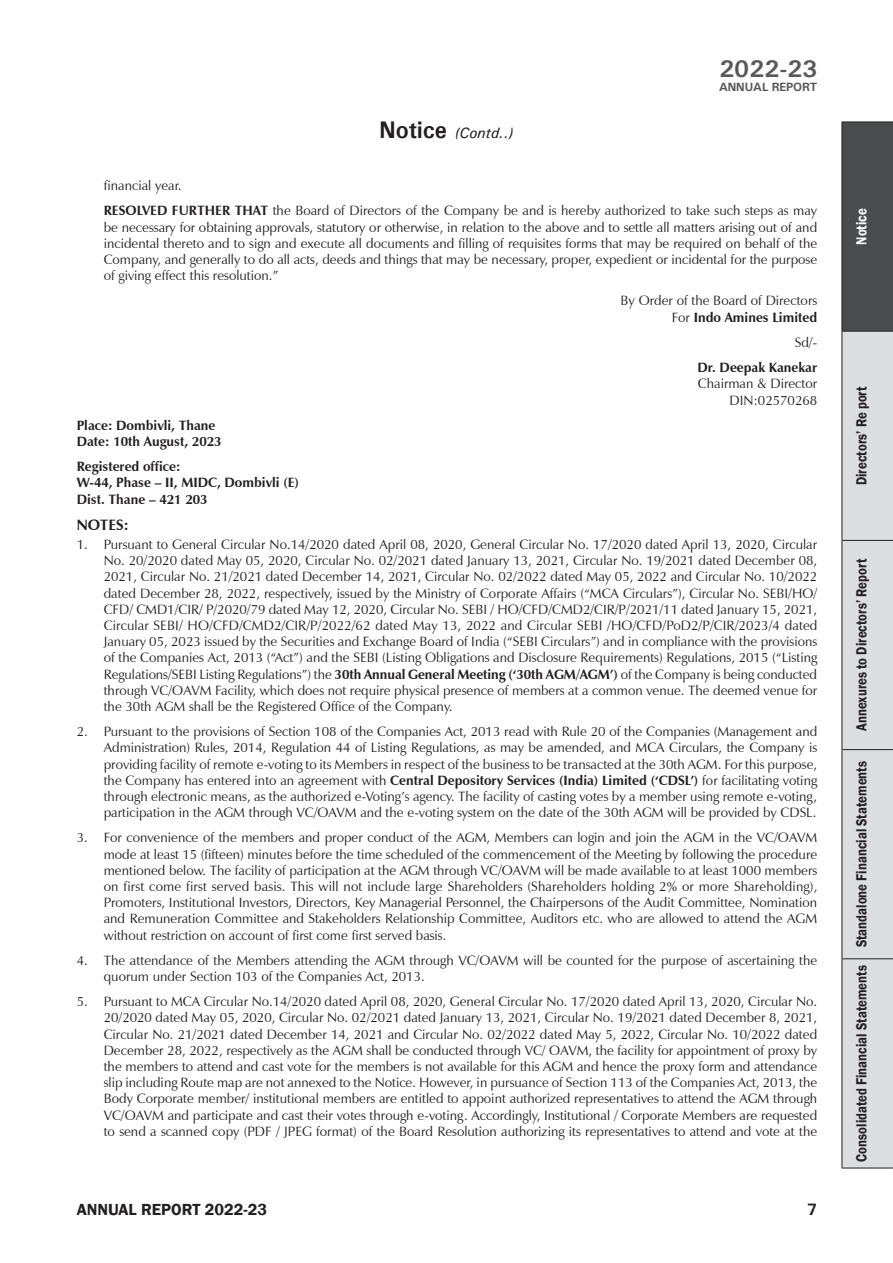
<style>
.page{position:relative;width:893px;height:1263px;background:#fff}
.page>*{position:absolute;margin:0;border:0;box-sizing:border-box;transform-origin:0 0}
.t1{font:700 24px "Univers";color:#57585a}
.t2{font:600 16.5px "Franklin Gothic";color:#231f20}
.t3{font:700 16.5px "Univers";color:#231f20}
.t4{font:600 15px "Franklin Gothic";color:#231f20;scale:.85 1}
.t5{font:italic 15px "Univers";color:#231f20;scale:.95 1}
.t6{font:600 15px "Franklin Gothic";color:#fff;scale:.85 1}
.Head-blk{font:700 15px "Zapf Humanist 601 BT";color:#231f20}
.tab-1{font:13.5px/16.2px "Zapf Humanist 601 BT";color:#231f20;text-align:justify}
.Body_Text{font:700 13.5px/16.2px "Zapf Humanist 601 BT";color:#231f20}
.Body_Text-2{font:13.5px/16.2px "Zapf Humanist 601 BT";color:#231f20;text-align:right}
.t7{font:700 12px "Univers";letter-spacing:-.01em;color:#57585a}
.s1{font-weight:700;font-style:normal;font-size:24px}
.s2{font-weight:700}
</style>
<div class="page">
<hr style="left:841px;top:959px;width:1px;height:209px;background:#231f20">
<hr style="left:841px;top:750px;width:1px;height:209px;background:#231f20">
<hr style="left:841px;top:540px;width:1px;height:210px;background:#231f20">
<hr style="left:841px;top:331px;width:1px;height:209px;background:#231f20">
<hr style="left:841px;top:122px;width:1px;height:209px;background:#231f20">
<svg style="left:842px;top:122px;width:51px;height:1046px;background:#bcbdbf"></svg>
<p class="t5" style="left:379px;top:124px;width:143px"><span class="s1">Notice</span> (Contd..)</p>
<h1 class="t1" style="left:719px;top:53px;width:100px">2022-23</h1>
<p class="t7" style="left:719px;top:79px;width:100px">ANNUAL REPORT</p>
<p class="tab-1" style="left:104px;top:178px;width:79px">financial year.</p>
<p class="tab-1" style="left:104px;top:203px;width:715px"><span class="s2">RESOLVED FURTHER THAT</span> the Board of Directors of the Company be and is hereby authorized to take such steps as may be necessary for obtaining approvals, statutory or otherwise, in relation to the above and to settle all matters arising out of and incidental thereto and to sign and execute all documents and filling of requisites forms that may be required on behalf of the Company, and generally to do all acts, deeds and things that may be necessary, proper, expedient or incidental for the purpose of giving effect this resolution.”</p>
<p class="Body_Text-2" style="left:621px;top:293px;width:198px">By Order of the Board of Directors<br>For <span class="s2">Indo Amines Limited</span></p>
<p class="Body_Text-2" style="left:795px;top:334px;width:24px">Sd/-</p>
<p class="Body_Text-2" style="left:697px;top:359px;width:121px"><span class="s2">Dr. Deepak Kanekar<br></span>Chairman &amp; Director<br>DIN:02570268</p>
<p class="Body_Text" style="left:77px;top:417px;width:146px">Place: Dombivli, Thane<br>Date: 10th August, 2023</p>
<p class="Body_Text" style="left:77px;top:458px;width:224px">Registered office:<br>W-44, Phase – II, MIDC, Dombivli (E)<br>Dist. Thane – 421 203</p>
<p class="Head-blk" style="left:77px;top:515px;width:53px">NOTES:</p>
<p class="tab-1" style="left:104px;top:536px;width:715px;text-indent:-27px">1. Pursuant to General Circular No.14/2020 dated April 08, 2020, General Circular No. 17/2020 dated April 13, 2020, Circular No. 20/2020 dated May 05, 2020, Circular No. 02/2021 dated January 13, 2021, Circular No. 19/2021 dated December 08, 2021, Circular No. 21/2021 dated December 14, 2021, Circular No. 02/2022 dated May 05, 2022 and Circular No. 10/2022 dated December 28, 2022, respectively, issued by the Ministry of Corporate Affairs (“MCA Circulars”), Circular No. SEBI/HO/ CFD/ CMD1/CIR/ P/2020/79 dated May 12, 2020, Circular No. SEBI / HO/CFD/CMD2/CIR/P/2021/11 dated January 15, 2021, Circular SEBI/ HO/CFD/CMD2/CIR/P/2022/62 dated May 13, 2022 and Circular SEBI /HO/CFD/PoD2/P/CIR/2023/4 dated January 05, 2023 issued by the Securities and Exchange Board of India (“SEBI Circulars”) and in compliance with the provisions of the Companies Act, 2013 (“Act”) and the SEBI (Listing Obligations and Disclosure Requirements) Regulations, 2015 (“Listing Regulations/SEBI Listing Regulations”) the <span class="s2">30th Annual General Meeting (‘30th AGM/AGM’)</span> of the Company is being conducted through VC/OAVM Facility, which does not require physical presence of members at a common venue. The deemed venue for the 30th AGM shall be the Registered Office of the Company.</p>
<p class="tab-1" style="left:104px;top:723px;width:715px;text-indent:-27px">2. Pursuant to the provisions of Section 108 of the Companies Act, 2013 read with Rule 20 of the Companies (Management and Administration) Rules, 2014, Regulation 44 of Listing Regulations, as may be amended, and MCA Circulars, the Company is providing facility of remote e-voting to its Members in respect of the business to be transacted at the 30th AGM. For this purpose, the Company has entered into an agreement with <span class="s2">Central Depository Services (India) Limited (‘CDSL’)</span> for facilitating voting through electronic means, as the authorized e-Voting’s agency. The facility of casting votes by a member using remote e-voting, participation in the AGM through VC/OAVM and the e-voting system on the date of the 30th AGM will be provided by CDSL.</p>
<p class="tab-1" style="left:104px;top:830px;width:715px;text-indent:-27px">3. For convenience of the members and proper conduct of the AGM, Members can login and join the AGM in the VC/OAVM mode at least 15 (fifteen) minutes before the time scheduled of the commencement of the Meeting by following the procedure mentioned below. The facility of participation at the AGM through VC/OAVM will be made available to at least 1000 members on first come first served basis. This will not include large Shareholders (Shareholders holding 2% or more Shareholding), Promoters, Institutional Investors, Directors, Key Managerial Personnel, the Chairpersons of the Audit Committee, Nomination and Remuneration Committee and Stakeholders Relationship Committee, Auditors etc. who are allowed to attend the AGM without restriction on account of first come first served basis.</p>
<p class="tab-1" style="left:104px;top:952px;width:715px;text-indent:-27px">4. The attendance of the Members attending the AGM through VC/OAVM will be counted for the purpose of ascertaining the quorum under Section 103 of the Companies Act, 2013.</p>
<p class="tab-1" style="left:104px;top:993px;width:715px;text-indent:-27px">5. Pursuant to MCA Circular No.14/2020 dated April 08, 2020, General Circular No. 17/2020 dated April 13, 2020, Circular No.<br>20/2020 dated May 05, 2020, Circular No. 02/2021 dated January 13, 2021, Circular No. 19/2021 dated December 8, 2021, Circular No. 21/2021 dated December 14, 2021 and Circular No. 02/2022 dated May 5, 2022, Circular No. 10/2022 dated December 28, 2022, respectively as the AGM shall be conducted through VC/ OAVM, the facility for appointment of proxy by the members to attend and cast vote for the members is not available for this AGM and hence the proxy form and attendance slip including Route map are not annexed to the Notice. However, in pursuance of Section 113 of the Companies Act, 2013, the Body Corporate member/ institutional members are entitled to appoint authorized representatives to attend the AGM through VC/OAVM and participate and cast their votes through e-voting. Accordingly, Institutional / Corporate Members are requested to send a scanned copy (PDF / JPEG format) of the Board Resolution authorizing its representatives to attend and vote at the</p>
<p class="t2" style="left:77px;top:1199px;width:192px">ANNUAL REPORT 2022-23</p>
<p class="t3" style="left:807px;top:1199px;width:12px">7</p>
<p class="t6" style="left:852px;top:245px;width:44px;rotate:-90deg">Notice</p>
<p class="t4" style="left:852px;top:485px;width:118px;rotate:-90deg">Directors’ Re port</p>
<p class="t4" style="left:852px;top:731px;width:204px;rotate:-90deg">Annexures to Directors’ Report</p>
<p class="t4" style="left:852px;top:1161px;width:473px;rotate:-90deg">Consolidated Financial Statements Standalone Financial Statements</p>
</div>
